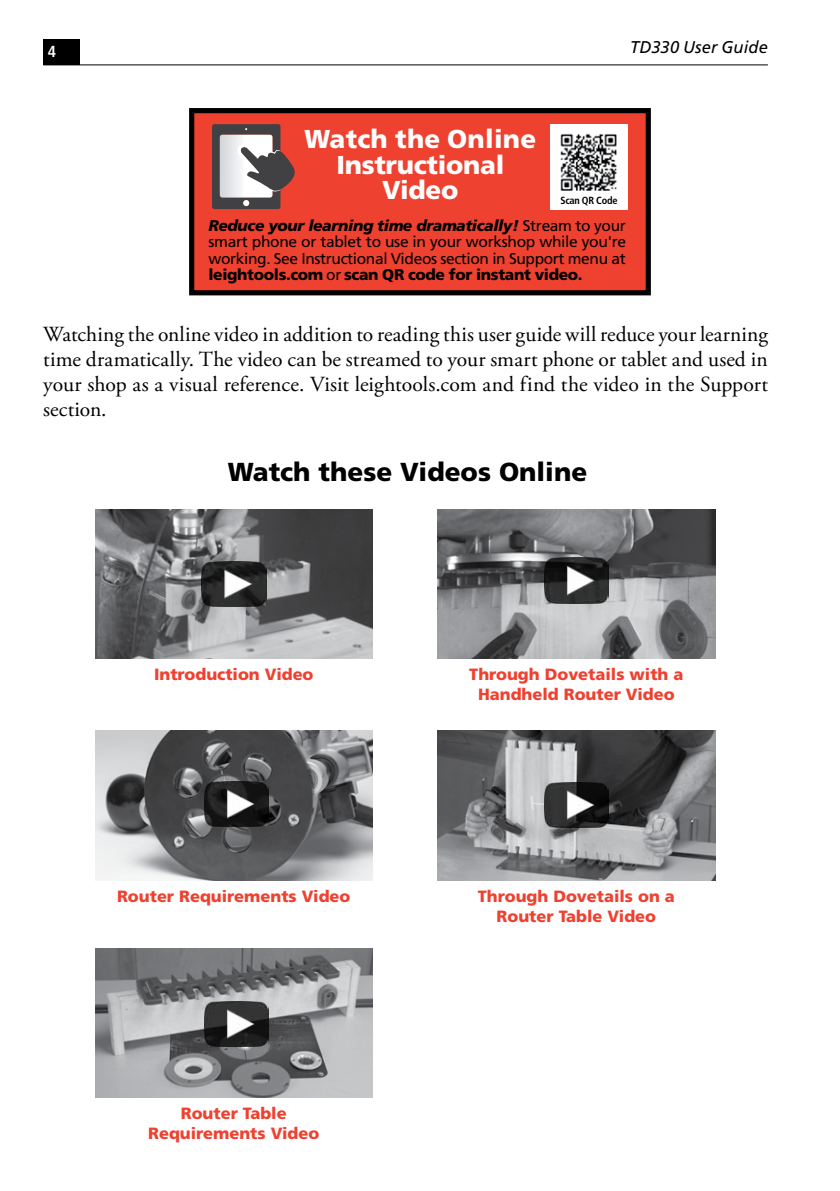
<style>
.page{position:relative;width:840px;height:1191px;background:#fff}
.page>*{position:absolute;margin:0;border:0;box-sizing:border-box;transform-origin:0 0}
.t1{font:900 26px "Frutiger";color:#000}
.t2{font:900 25.8px/25.8px "Frutiger";letter-spacing:-.01em;color:#fff;text-align:center}
.t3{font:21.6px/25px "Adobe Garamond Pro";color:#000;text-align:justify}
.t4{font:italic 17px "Frutiger";letter-spacing:.01em;color:#000}
.t5{font:900 16.2px/20px "Frutiger";color:#ef4130;text-align:center}
.t6{font:700 condensed 16px "Frutiger";color:#fff}
.t7{font:15.6px/16.4px "Frutiger";letter-spacing:-.025em;color:#000;text-align:justify}
.t8{font:700 condensed 10.4px "Frutiger";letter-spacing:-.025em;color:#000}
.s1{font-weight:900;font-style:italic}
.s2{font-weight:900}
</style>
<div class="page">
<hr style="left:43px;top:65px;width:724px;height:1px;background:#000">
<div style="left:43px;top:39px;width:36px;height:26px;background:#000"></div>
<img style="left:95px;top:509px;width:277px;height:149px">
<img style="left:437px;top:731px;width:277px;height:149px">
<img style="left:437px;top:509px;width:277px;height:149px">
<img style="left:95px;top:731px;width:277px;height:149px">
<img style="left:543px;top:557px;width:65px;height:46px">
<img style="left:204px;top:781px;width:65px;height:45px">
<img style="left:201px;top:561px;width:65px;height:45px">
<img style="left:543px;top:782px;width:65px;height:46px">
<img style="left:95px;top:948px;width:277px;height:149px">
<img style="left:204px;top:1001px;width:65px;height:45px">
<div style="left:191px;top:111px;width:457px;height:182px;background:#ef4130"></div>
<div style="left:189px;top:108px;width:461px;height:187px;border:5px solid #000"></div>
<svg style="left:212px;top:124px;width:83px;height:85px"></svg>
<div style="left:550px;top:124px;width:77px;height:86px;background:#fff"></div>
<img style="left:560px;top:134px;width:56px;height:56px">
<p class="t6" style="left:48px;top:42px;width:10px">4</p>
<p class="t4" style="left:629px;top:37px;width:139px">TD330 User Guide</p>
<p class="t2" style="left:304px;top:125px;width:233px">Watch the Online<br>Instructional<br>Video</p>
<p class="t7" style="left:208px;top:217px;width:419px"><span class="s1">Reduce your learning time dramatically!</span> Stream to your smart phone or tablet to use in your workshop while you're working. See Instructional Videos section in Support menu at <span class="s2">leightools.com</span> or <span class="s2">scan QR code for instant video.</span></p>
<p class="t8" style="left:560px;top:195px;width:59px">Scan QR Code</p>
<p class="t3" style="left:43px;top:322px;width:725px">Watching the online video in addition to reading this user guide will reduce your learning time dramatically. The video can be streamed to your smart phone or tablet and used in your shop as a visual reference. Visit leightools.com and find the video in the Support section.</p>
<p class="t1" style="left:227px;top:456px;width:361px">Watch these Videos Online</p>
<p class="t5" style="left:154px;top:664px;width:161px">Introduction Video</p>
<p class="t5" style="left:117px;top:885px;width:235px">Router Requirements Video</p>
<p class="t5" style="left:148px;top:1103px;width:173px">Router Table<br>Requirements Video</p>
<p class="t5" style="left:469px;top:664px;width:215px">Through Dovetails with a<br>Handheld Router Video</p>
<p class="t5" style="left:477px;top:885px;width:198px">Through Dovetails on a<br>Router Table Video</p>
</div>
